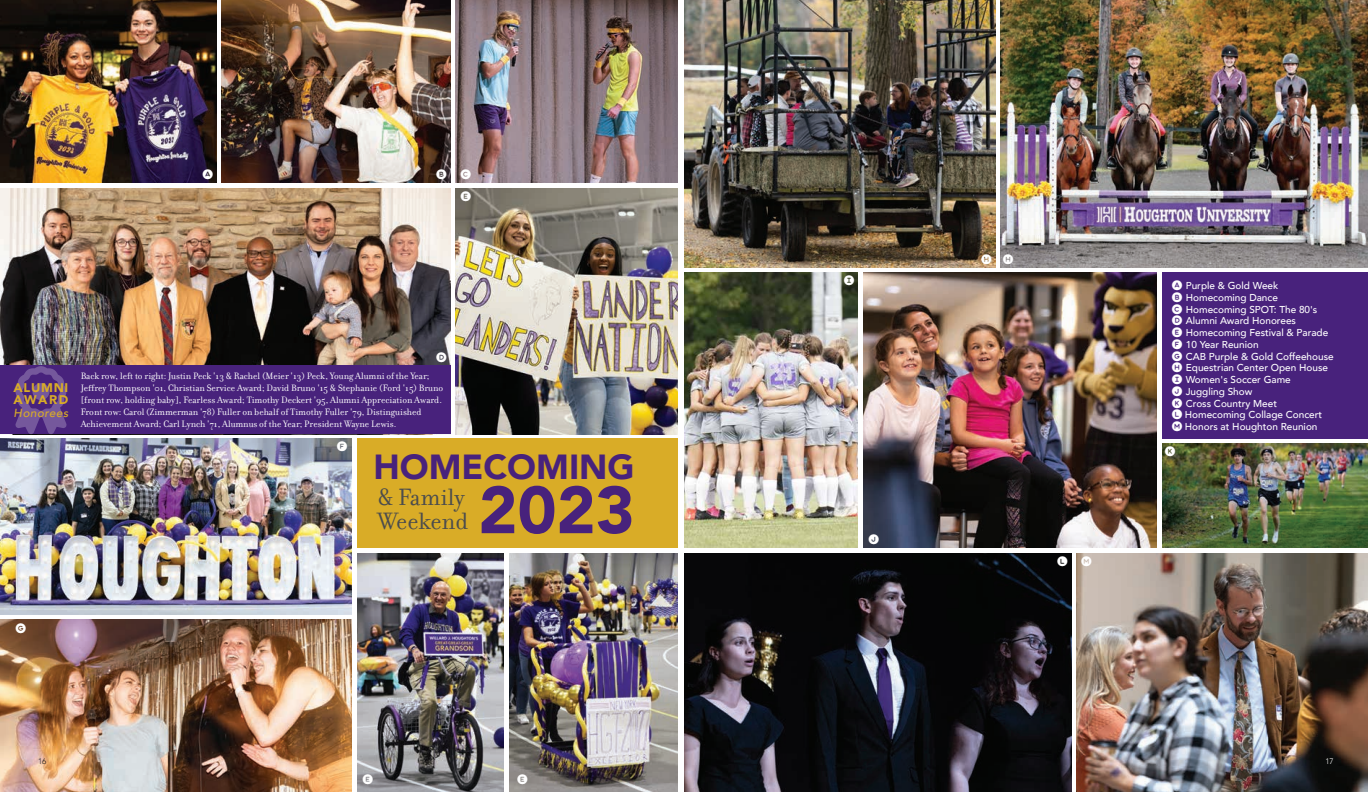
<style>
.page{position:relative;width:1368px;height:792px;background:#fff}
.page>*{position:absolute;margin:0;border:0;box-sizing:border-box;transform-origin:0 0}
.t1{font:900 66px "Avenir";color:#48227c}
.t2{font:900 34.8px "Avenir";color:#48227c}
.t3{font:25.5px "Filosofia";color:#4b4c4d}
.t4{font:900 12.5px "Avenir";letter-spacing:.055em;color:#d9ac27}
.t5{font:italic 500 11.7px "Avenir";letter-spacing:.04em;color:#d9ac27}
.t6{font:10px/12px "Filosofia";color:#fff}
.t7{font:500 10px "Avenir";color:#fff}
.t8{font:300 8px "Avenir";color:#231f20}
.t9{font:300 8px "Avenir";color:#fff}
</style>
<div class="page">
<img style="left:0;top:0;width:217px;height:183px">
<img style="left:222px;top:0;width:228px;height:183px">
<img style="left:0;top:188px;width:450px;height:178px">
<img style="left:0;top:620px;width:351px;height:172px">
<img style="left:684px;top:553px;width:387px;height:239px">
<img style="left:1077px;top:553px;width:291px;height:239px">
<img style="left:455px;top:0;width:223px;height:183px">
<img style="left:863px;top:272px;width:294px;height:276px">
<img style="left:1001px;top:0;width:367px;height:268px">
<img style="left:684px;top:0;width:311px;height:268px">
<img style="left:0;top:439px;width:351px;height:175px">
<img style="left:357px;top:553px;width:147px;height:239px">
<img style="left:455px;top:188px;width:223px;height:246px">
<img style="left:510px;top:553px;width:168px;height:239px">
<img style="left:684px;top:272px;width:174px;height:276px">
<div style="left:357px;top:439px;width:321px;height:109px;background:#d9ac27"></div>
<div style="left:1162px;top:272px;width:206px;height:167px;background:#48227c"></div>
<img style="left:1162px;top:444px;width:206px;height:104px">
<div style="left:0;top:366px;width:450px;height:68px;background:#48227c"></div>
<svg style="left:15px;top:366px;width:52px;height:68px"></svg>
<svg style="left:203px;top:169px;width:10px;height:10px"></svg>
<svg style="left:436px;top:169px;width:10px;height:10px"></svg>
<svg style="left:461px;top:169px;width:10px;height:10px"></svg>
<svg style="left:436px;top:352px;width:10px;height:10px"></svg>
<svg style="left:461px;top:191px;width:10px;height:10px"></svg>
<svg style="left:337px;top:442px;width:10px;height:10px"></svg>
<svg style="left:16px;top:624px;width:10px;height:10px"></svg>
<svg style="left:363px;top:775px;width:10px;height:10px"></svg>
<svg style="left:518px;top:775px;width:10px;height:10px"></svg>
<svg style="left:844px;top:275px;width:10px;height:10px"></svg>
<svg style="left:869px;top:535px;width:10px;height:10px"></svg>
<svg style="left:1057px;top:556px;width:10px;height:10px"></svg>
<svg style="left:1165px;top:447px;width:10px;height:10px"></svg>
<svg style="left:1081px;top:556px;width:10px;height:10px"></svg>
<svg style="left:982px;top:254px;width:10px;height:10px"></svg>
<svg style="left:1003px;top:254px;width:10px;height:10px"></svg>
<p class="t4" style="left:14px;top:377px;width:56px">ALUMNI</p>
<p class="t4" style="left:14px;top:389px;width:56px">AWARD</p>
<p class="t5" style="left:14px;top:406px;width:56px">Honorees</p>
<p class="t6" style="left:81px;top:370px;width:364px">Back row, left to right: Justin Peck '13 &amp; Rachel (Meier '13) Peck, Young Alumni of the Year;<br>Jeffrey Thompson '01, Christian Service Award; David Bruno '15 &amp; Stephanie (Ford '15) Bruno [front row, holding baby], Fearless Award; Timothy Deckert '95, Alumni Appreciation Award.</p>
<p class="t6" style="left:81px;top:406px;width:342px">Front row: Carol (Zimmerman '78) Fuller on behalf of Timothy Fuller '79, Distinguished<br>Achievement Award; Carl Lynch '71, Alumnus of the Year; President Wayne Lewis.</p>
<p class="t2" style="left:373px;top:437px;width:263px">HOMECOMING</p>
<p class="t1" style="left:478px;top:454px;width:158px">2023</p>
<p class="t3" style="left:377px;top:483px;width:89px">&amp; Family</p>
<p class="t3" style="left:377px;top:507px;width:92px">Weekend</p>
<p class="t7" style="left:1186px;top:277px;width:94px">Purple &amp; Gold Week</p>
<p class="t7" style="left:1186px;top:289px;width:94px">Homecoming Dance</p>
<p class="t7" style="left:1186px;top:300px;width:133px">Homecoming SPOT: The 80's</p>
<p class="t7" style="left:1186px;top:312px;width:112px">Alumni Award Honorees</p>
<p class="t7" style="left:1186px;top:324px;width:144px">Homecoming Festival &amp; Parade</p>
<p class="t7" style="left:1186px;top:336px;width:74px">10 Year Reunion</p>
<p class="t7" style="left:1186px;top:347px;width:149px">CAB Purple &amp; Gold Coffeehouse</p>
<p class="t7" style="left:1172px;top:359px;width:157px">Ⓗ Equestrian Center Open House</p>
<p class="t7" style="left:1186px;top:371px;width:106px">Women's Soccer Game</p>
<p class="t7" style="left:1186px;top:383px;width:68px">Juggling Show</p>
<p class="t7" style="left:1186px;top:394px;width:93px">Cross Country Meet</p>
<p class="t7" style="left:1185px;top:406px;width:139px">Homecoming Collage Concert</p>
<p class="t7" style="left:1185px;top:418px;width:134px">Honors at Houghton Reunion</p>
<p class="t8" style="left:38px;top:757px;width:10px">16</p>
<p class="t9" style="left:1325px;top:757px;width:10px">17</p>
</div>
